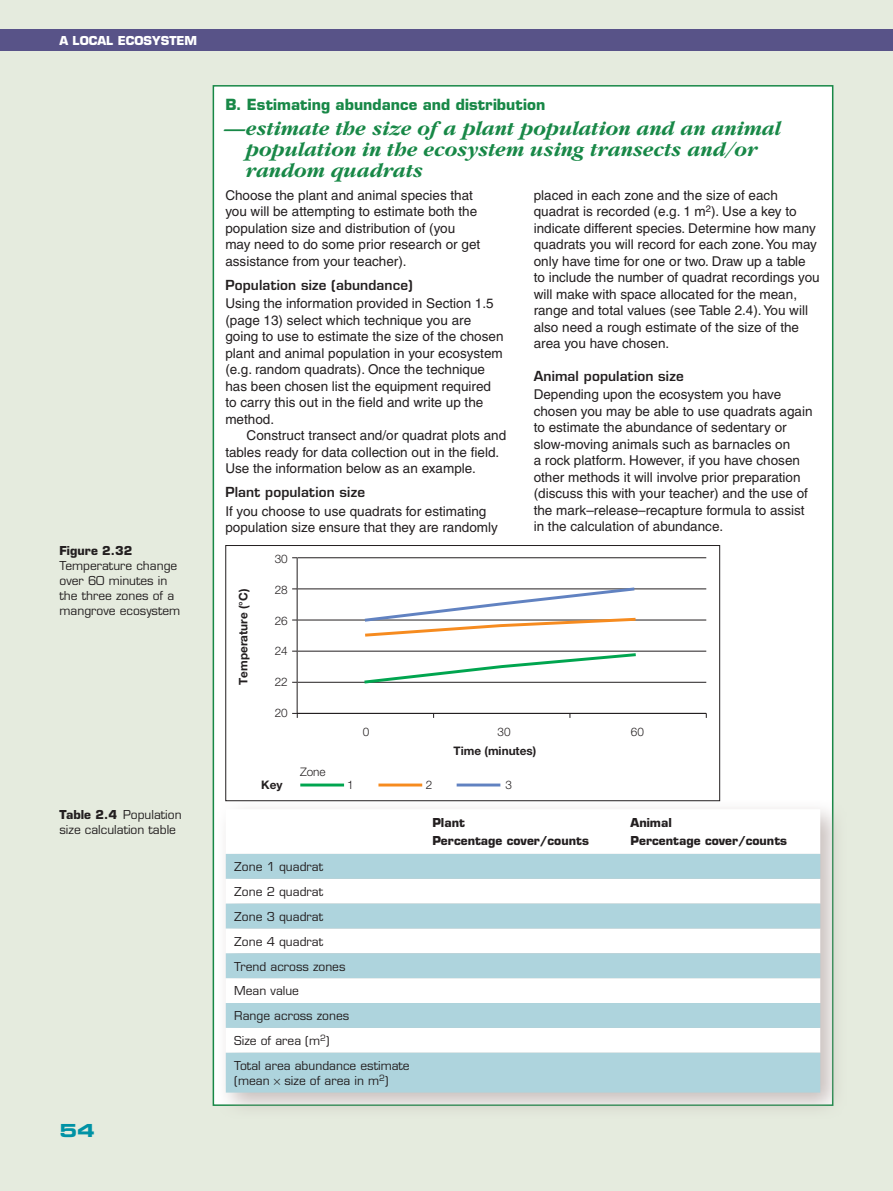
<style>
.page{position:relative;width:893px;height:1191px;background:#e5ebde}
.page>*{position:absolute;margin:0;border:0;box-sizing:border-box;transform-origin:0 0}
.t1{font:italic 700 21px/21px "Garamond";letter-spacing:-.005em;color:#188847}
.t2{font:18px "Eurostile Bold Extended Two";color:#0092a5}
.t3{font:700 15px "Eurostile";letter-spacing:.005em;color:#188847}
.t4{font:13.5px/16.5px "Helvetica";color:#231f20}
.t5{font:12px/24.9px "Eurostile";color:#231f20}
.t6{font:700 12px "Eurostile";color:#231f20}
.t7{font:700 12px "Eurostile";color:#fff}
.t8{font:700 11.7px "Helvetica Neue";color:#231f20}
.t9{font:300 11.7px "Helvetica Neue";color:#231f20}
.s1{font-weight:700}
.s2{font-family:"Eurostile";font-weight:600}
</style>
<div class="page">
<div style="left:0;top:30px;width:893px;height:21px;background:#585388"></div>
<div style="left:213px;top:85px;width:620px;height:1021px;background:#fff;border:2px solid #188847"></div>
<svg style="left:296px;top:557px;width:411px;height:156px"></svg>
<hr style="left:298px;top:713px;width:408px;height:1px;background:#231f20">
<hr style="left:298px;top:682px;width:408px;height:1px;background:#231f20">
<hr style="left:298px;top:651px;width:408px;height:1px;background:#231f20">
<hr style="left:298px;top:620px;width:408px;height:1px;background:#231f20">
<hr style="left:298px;top:588px;width:408px;height:1px;background:#231f20">
<hr style="left:298px;top:557px;width:408px;height:1px;background:#231f20">
<svg style="left:361px;top:651px;width:278px;height:34px"></svg>
<svg style="left:362px;top:585px;width:277px;height:53px"></svg>
<svg style="left:292px;top:713px;width:6px;height:5px"></svg>
<hr style="left:300px;top:783px;width:44px;height:3px;background:#00a54f">
<hr style="left:378px;top:783px;width:44px;height:3px;background:#f68b1f">
<hr style="left:457px;top:783px;width:43px;height:3px;background:#6182c1">
<div style="left:215px;top:798px;width:632px;height:322px;background:#b5a9a5;opacity:.75"></div>
<svg style="left:226px;top:809px;width:594px;height:45px"></svg>
<svg style="left:226px;top:854px;width:594px;height:238px;fill:#aed4dd"></svg>
<svg style="left:274px;top:1078px;width:6px;height:6px"></svg>
<p class="t7" style="left:60px;top:33px;width:139px">A LOCAL ECOSYSTEM</p>
<p class="t5" style="left:60px;top:543px;width:122px;line-height:15px"><span class="s1">Figure 2.32<br></span>Temperature change over 60 minutes in the three zones of a mangrove ecosystem</p>
<p class="t5" style="left:60px;top:807px;width:124px;line-height:15px"><span class="s1">Table 2.4</span> Population size calculation table</p>
<p class="t2" style="left:60px;top:1117px;width:37px">54</p>
<p class="t3" style="left:225px;top:95px;width:321px">B. Estimating abundance and distribution</p>
<p class="t1" style="left:247px;top:118px;width:536px;text-indent:-22px">—estimate the size of a plant population and an animal population in the ecosystem using transects and/or random quadrats</p>
<p class="t4" style="left:225px;top:187px;width:256px">Choose the plant and animal species that you will be attempting to estimate both the population size and distribution of (you may need to do some prior research or get assistance from your teacher).</p>
<p class="t4" style="left:225px;top:275px;width:270px;line-height:18.6px"><span class="s2">Population size (abundance)<br></span>Using the information provided in Section 1.5</p>
<p class="t4" style="left:225px;top:312px;width:247px">(page 13) select which technique you are</p>
<p class="t4" style="left:225px;top:328px;width:280px">going to use to estimate the size of the chosen</p>
<p class="t4" style="left:225px;top:345px;width:279px">plant and animal population in your ecosystem</p>
<p class="t4" style="left:225px;top:361px;width:261px">(e.g. random quadrats). Once the technique</p>
<p class="t4" style="left:225px;top:378px;width:267px">has been chosen list the equipment required</p>
<p class="t4" style="left:225px;top:394px;width:259px">to carry this out in the field and write up the</p>
<p class="t4" style="left:225px;top:411px;width:50px">method.</p>
<p class="t4" style="left:247px;top:427px;width:261px">Construct transect and/or quadrat plots and</p>
<p class="t4" style="left:225px;top:444px;width:275px">tables ready for data collection out in the field.</p>
<p class="t4" style="left:225px;top:460px;width:252px">Use the information below as an example.</p>
<p class="t4" style="left:225px;top:483px;width:263px;line-height:18.6px"><span class="s2">Plant population size<br></span>If you choose to use quadrats for estimating</p>
<p class="t4" style="left:225px;top:519px;width:274px">population size ensure that they are randomly</p>
<p class="t4" style="left:534px;top:187px;width:288px">placed in each zone and the size of each quadrat is recorded (e.g. 1 m<sup>2</sup>). Use a key to indicate different species. Determine how many quadrats you will record for each zone. You may only have time for one or two. Draw up a table to include the number of quadrat recordings you will make with space allocated for the mean, range and total values (see Table 2.4). You will also need a rough estimate of the size of the area you have chosen.</p>
<p class="t4" style="left:534px;top:366px;width:249px;line-height:18.6px"><span class="s2">Animal population size<br></span>Depending upon the ecosystem you have</p>
<p class="t4" style="left:534px;top:403px;width:280px">chosen you may be able to use quadrats again to estimate the abundance of sedentary or slow‑moving animals such as barnacles on<br>a rock platform. However, if you have chosen other methods it will involve prior preparation (discuss this with your teacher) and the use of the mark–release–recapture formula to assist in the calculation of abundance.</p>
<p class="t8" style="left:236px;top:685px;width:98px;rotate:-90deg">Temperature (°C)</p>
<p class="t9" style="left:275px;top:551px;width:15px">30</p>
<p class="t9" style="left:275px;top:582px;width:15px">28</p>
<p class="t9" style="left:275px;top:613px;width:15px">26</p>
<p class="t9" style="left:275px;top:644px;width:15px">24</p>
<p class="t9" style="left:275px;top:675px;width:15px">22</p>
<p class="t9" style="left:275px;top:706px;width:15px">20</p>
<p class="t8" style="left:261px;top:777px;width:23px">Key</p>
<p class="t9" style="left:300px;top:765px;width:27px">Zone</p>
<p class="t9" style="left:363px;top:725px;width:8px">0</p>
<p class="t9" style="left:498px;top:725px;width:15px">30</p>
<p class="t8" style="left:454px;top:743px;width:84px">Time (minutes)</p>
<p class="t9" style="left:347px;top:778px;width:8px">1</p>
<p class="t9" style="left:426px;top:778px;width:8px">2</p>
<p class="t9" style="left:505px;top:778px;width:8px">3</p>
<p class="t9" style="left:631px;top:725px;width:15px">60</p>
<p class="t6" style="left:432px;top:815px;width:34px">Plant</p>
<p class="t6" style="left:631px;top:815px;width:43px">Animal</p>
<p class="t6" style="left:432px;top:833px;width:158px">Percentage cover/counts</p>
<p class="t6" style="left:631px;top:833px;width:158px">Percentage cover/counts</p>
<p class="t5" style="left:234px;top:854px;width:177px">Zone 1 quadrat<br>Zone 2 quadrat<br>Zone 3 quadrat<br>Zone 4 quadrat<br>Trend across zones<br>Mean value<br>Range across zones<br>Size of area (m<sup>2</sup>)<br>Total area abundance estimate</p>
<p class="t5" style="left:234px;top:1068px;width:156px">(mean size of area in m<sup>2</sup>)</p>
</div>
